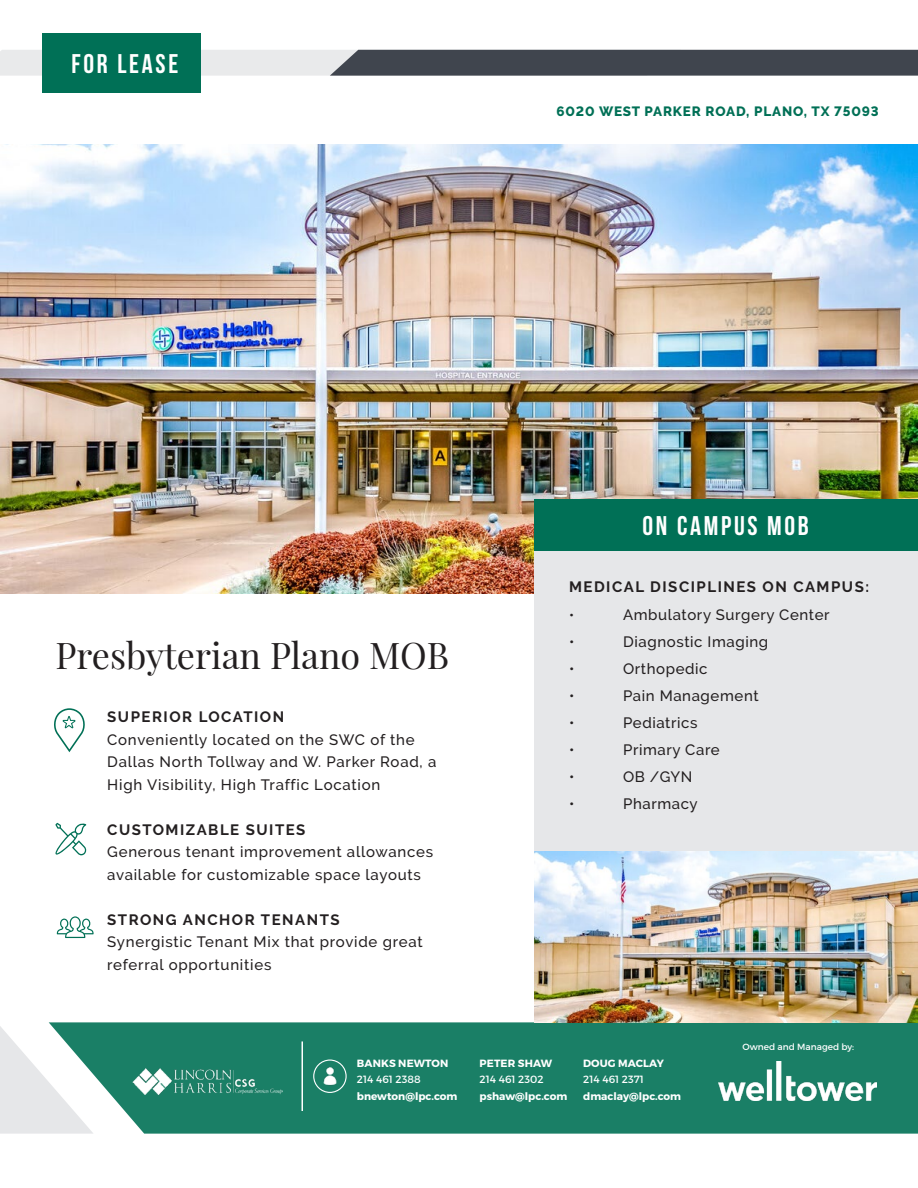
<style>
.page{position:relative;width:918px;height:1188px;background:#fff}
.page>*{position:absolute;margin:0;border:0;box-sizing:border-box;transform-origin:0 0}
.t1{font:36px "Playfair Display";color:#231f20}
.t2{font:27px "Bebas Neue";letter-spacing:.1em;color:#fff}
.t3{font:500 15px/22.5px "Raleway";letter-spacing:.05em;color:#231f20}
.t4{font:700 15px "Raleway";letter-spacing:.1em;color:#231f20}
.t5{font:500 14.25px "Raleway";color:#231f20}
.t6{font:800 13.5px "Raleway";letter-spacing:.06em;color:#007056}
.t7{font:700 10.5px "Montserrat";color:#fff}
.t8{font:10.5px "Montserrat";color:#fff}
.t9{font:9px "Montserrat";color:#fff}
</style>
<div class="page">
<div style="left:94px;top:1022px;width:824px;height:112px;background:#1a7f66"></div>
<svg style="left:0;top:1022px;width:94px;height:112px"></svg>
<img style="left:132px;top:1069px;width:151px;height:25px">
<img style="left:718px;top:1061px;width:159px;height:40px">
<hr style="left:302px;top:1041px;width:1px;height:70px;background:#fff">
<svg style="left:313px;top:1060px;width:34px;height:33px"></svg>
<img style="left:318px;top:1063px;width:24px;height:25px">
<svg style="left:0;top:50px;width:918px;height:26px;background:#6b6f76"></svg>
<div style="left:42px;top:33px;width:159px;height:59px;background:#007056"></div>
<img style="left:0;top:144px;width:918px;height:450px">
<div style="left:535px;top:537px;width:383px;height:479px;background:#e6e7e9"></div>
<div style="left:535px;top:499px;width:383px;height:52px;background:#007056"></div>
<svg style="left:54px;top:708px;width:31px;height:44px"></svg>
<svg style="left:55px;top:822px;width:32px;height:33px"></svg>
<img style="left:535px;top:851px;width:383px;height:171px">
<svg style="left:57px;top:916px;width:37px;height:22px"></svg>
<h2 class="t2" style="left:72px;top:49px;width:108px">FOR LEASE</h2>
<p class="t6" style="left:557px;top:104px;width:324px">6020 WEST PARKER ROAD, PLANO, TX 75093</p>
<p class="t1" style="left:55px;top:627px;width:395px">Presbyterian Plano MOB</p>
<p class="t4" style="left:107px;top:709px;width:178px">SUPERIOR LOCATION</p>
<p class="t3" style="left:107px;top:728px;width:331px">Conveniently located on the SWC of the<br>Dallas North Tollway and W. Parker Road, a<br>High Visibility, High Traffic Location</p>
<p class="t4" style="left:107px;top:821px;width:200px">CUSTOMIZABLE SUITES</p>
<p class="t3" style="left:107px;top:841px;width:327px">Generous tenant improvement allowances available for customizable space layouts</p>
<p class="t4" style="left:107px;top:911px;width:234px">STRONG ANCHOR TENANTS</p>
<p class="t3" style="left:107px;top:931px;width:317px">Synergistic Tenant Mix that provide great referral opportunities</p>
<p class="t2" style="left:643px;top:511px;width:168px">On CAMPUS MOB</p>
<p class="t4" style="left:569px;top:578px;width:301px">MEDICAL DISCIPLINES ON CAMPUS:</p>
<p class="t5" style="left:569px;top:607px;width:7px">•</p>
<p class="t3" style="left:623px;top:604px;width:208px">Ambulatory Surgery Center</p>
<p class="t3" style="left:569px;top:631px;width:7px">•</p>
<p class="t3" style="left:623px;top:631px;width:147px">Diagnostic Imaging</p>
<p class="t3" style="left:569px;top:658px;width:7px">•</p>
<p class="t3" style="left:623px;top:658px;width:86px">Orthopedic</p>
<p class="t3" style="left:569px;top:685px;width:7px">•</p>
<p class="t3" style="left:623px;top:685px;width:137px">Pain Management</p>
<p class="t3" style="left:569px;top:712px;width:7px">•</p>
<p class="t3" style="left:623px;top:712px;width:76px">Pediatrics</p>
<p class="t3" style="left:569px;top:739px;width:7px">•</p>
<p class="t3" style="left:623px;top:739px;width:98px">Primary Care</p>
<p class="t3" style="left:569px;top:766px;width:7px">•</p>
<p class="t3" style="left:623px;top:766px;width:71px">OB /GYN</p>
<p class="t3" style="left:569px;top:793px;width:7px">•</p>
<p class="t3" style="left:623px;top:793px;width:76px">Pharmacy</p>
<p class="t7" style="left:357px;top:1056px;width:93px">BANKS NEWTON</p>
<p class="t8" style="left:357px;top:1073px;width:65px">214 461 2388</p>
<p class="t7" style="left:357px;top:1089px;width:102px">bnewton@lpc.com</p>
<p class="t7" style="left:480px;top:1056px;width:74px">PETER SHAW</p>
<p class="t8" style="left:480px;top:1073px;width:66px">214 461 2302</p>
<p class="t7" style="left:480px;top:1089px;width:89px">pshaw@lpc.com</p>
<p class="t7" style="left:583px;top:1056px;width:82px">DOUG MACLAY</p>
<p class="t8" style="left:583px;top:1073px;width:62px">214 461 2371</p>
<p class="t7" style="left:583px;top:1089px;width:99px">dmaclay@lpc.com</p>
<p class="t9" style="left:742px;top:1041px;width:113px">Owned and Managed by:</p>
</div>
